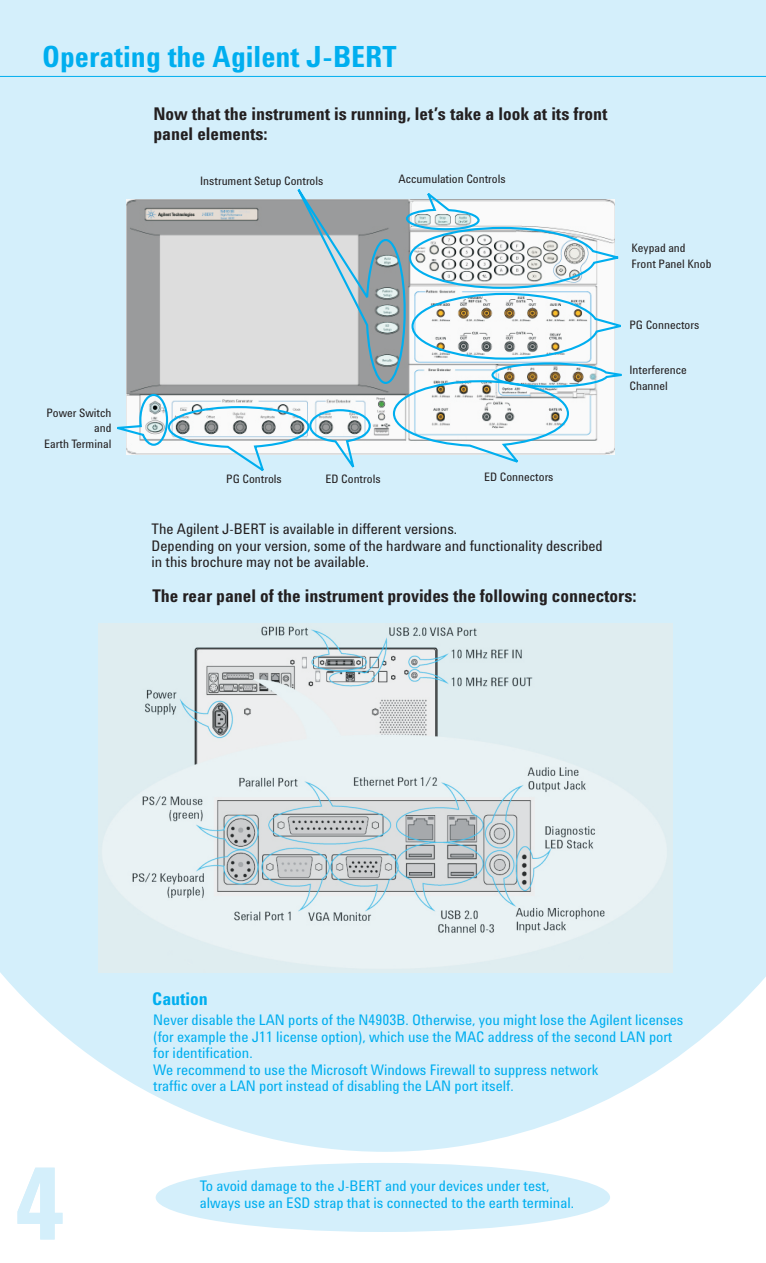
<style>
.page{position:relative;width:766px;height:1263px;background:#fff}
.page>*{position:absolute;margin:0;border:0;box-sizing:border-box;transform-origin:0 0}
.t1{font:700 102.3px "Agilent Cond";color:#d4effb}
.t2{font:700 30px "Agilent Cond";color:#00aeef}
.t3{font:700 18px/20.1px "Agilent Cond";color:#231f20}
.t4{font:700 18px "Agilent Cond";color:#00aeef}
.t5{font:15px/16.5px "Agilent Cond";color:#00aeef}
.t6{font:15px/16.5px "Agilent Cond";color:#231f20}
.t7{font:12px/15.9px "Agilent Cond";color:#231f20}
</style>
<div class="page">
<div style="left:0;top:0;width:765px;height:1261px;background:#d4effb"></div>
<svg style="left:0;top:941px;width:765px;height:320px"></svg>
<hr style="left:0;top:76px;width:765px;height:1px;background:#00aeef">
<div style="left:156px;top:1163px;width:454px;height:69px;background:#d4effb;border-radius:50%"></div>
<img style="left:99px;top:623px;width:573px;height:349px">
<svg style="left:117px;top:189px;width:505px;height:282px;background:#cad6da"></svg>
<h2 class="t2" style="left:42px;top:43px;width:356px">Operating the Agilent J-BERT</h2>
<p class="t3" style="left:153px;top:104px;width:455px">Now that the instrument is running, let’s take a look at its front panel elements:</p>
<p class="t7" style="left:44px;top:405px;width:69px;text-align:right">Power Switch and<br>Earth Terminal</p>
<p class="t7" style="left:200px;top:173px;width:125px">Instrument Setup Controls</p>
<p class="t7" style="left:398px;top:171px;width:109px">Accumulation Controls</p>
<p class="t7" style="left:226px;top:471px;width:57px">PG Controls</p>
<p class="t7" style="left:325px;top:471px;width:57px">ED Controls</p>
<p class="t7" style="left:484px;top:469px;width:71px">ED Connectors</p>
<p class="t7" style="left:631px;top:240px;width:81px">Keypad and<br>Front Panel Knob</p>
<p class="t7" style="left:629px;top:318px;width:71px">PG Connectors</p>
<p class="t7" style="left:629px;top:362px;width:59px">Interference<br>Channel</p>
<p class="t6" style="left:151px;top:521px;width:452px">The Agilent J-BERT is available in different versions.<br>Depending on your version, some of the hardware and functionality described in this brochure may not be available.</p>
<p class="t3" style="left:152px;top:587px;width:485px">The rear panel of the instrument provides the following connectors:</p>
<h1 class="t1" style="left:16px;top:1158px;width:49px">4</h1>
<p class="t4" style="left:152px;top:990px;width:57px">Caution</p>
<p class="t5" style="left:153px;top:1012px;width:531px">Never disable the LAN ports of the N4903B. Otherwise, you might lose the Agilent licenses (for example the J11 license option), which use the MAC address of the second LAN port for identification.<br>We recommend to use the Microsoft Windows Firewall to suppress network<br>traffic over a LAN port instead of disabling the LAN port itself.</p>
<p class="t5" style="left:200px;top:1178px;width:375px">To avoid damage to the J-BERT and your devices under test, always use an ESD strap that is connected to the earth terminal.</p>
</div>
